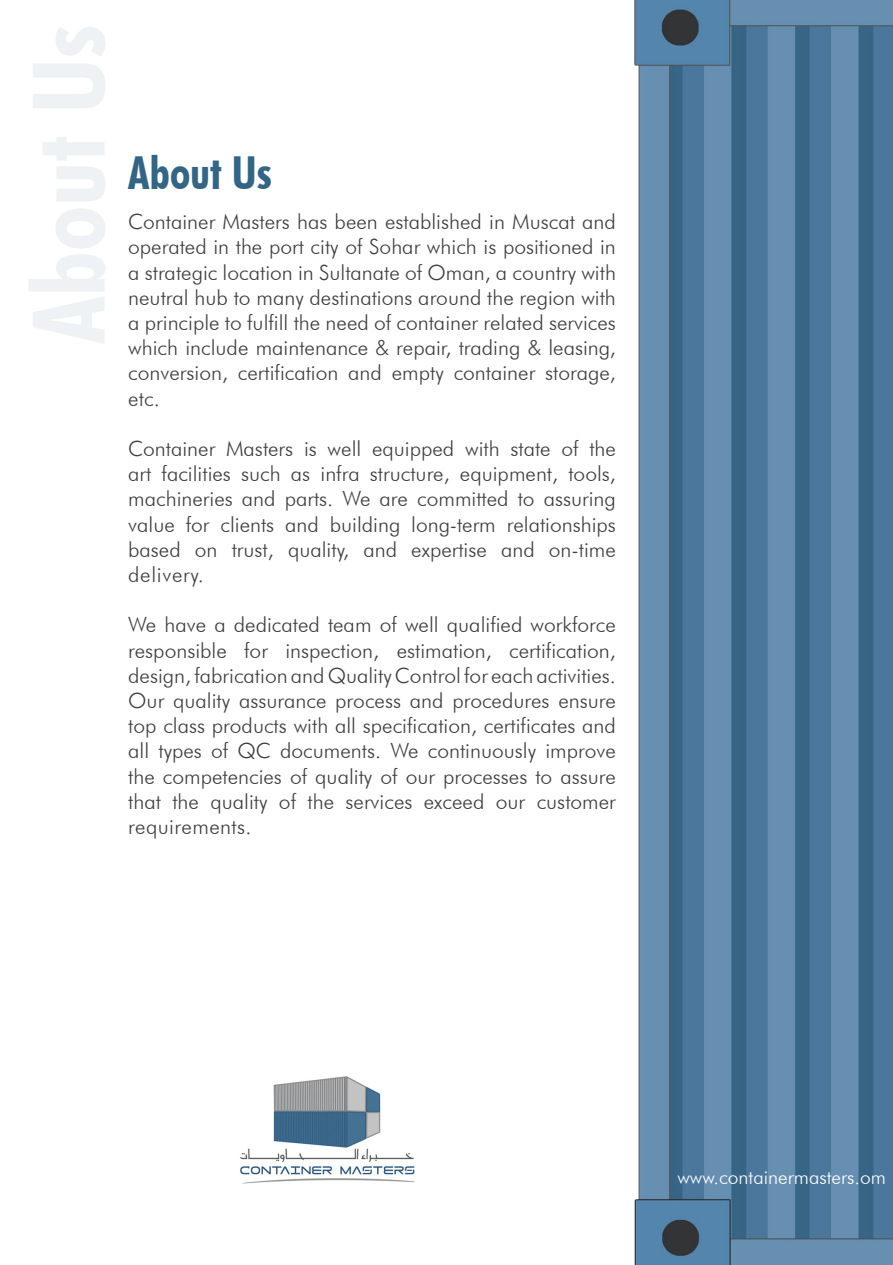
<style>
.page{position:relative;width:893px;height:1265px;background:#fff}
.page>*{position:absolute;margin:0;border:0;box-sizing:border-box;transform-origin:0 0}
.Header_Mix_page{font:700 condensed 45.5px "Futura BT";color:#336586}
.t1{font:300 21px/25.2px "Futura BT";color:#3e3e3f;text-align:justify}
.t2{font:300 19.25px "Futura BT";color:#fff}
</style>
<div class="page">
<img style="left:634px;top:0;width:259px;height:1265px">
<img style="left:240px;top:1076px;width:175px;height:108px">
<p class="Header_Mix_page" style="left:128px;top:145px;width:145px">About Us</p>
<p class="t1" style="left:128px;top:209px;width:489px">Container Masters has been established in Muscat and operated in the port city of Sohar which is positioned in a strategic location in Sultanate of Oman, a country with neutral hub to many destinations around the region with a principle to fulfill the need of container related services which include maintenance &amp; repair, trading &amp; leasing, conversion, certification and empty container storage, etc.</p>
<p class="t1" style="left:128px;top:436px;width:489px">Container Masters is well equipped with state of the art facilities such as infra structure, equipment, tools, machineries and parts. We are committed to assuring value for clients and building long-term relationships based on trust, quality, and expertise and on-time delivery.</p>
<p class="t1" style="left:128px;top:612px;width:489px">We have a dedicated team of well qualified workforce responsible for inspection, estimation, certification, design, fabrication and Quality Control for each activities.<br>Our quality assurance process and procedures ensure top class products with all specification, certificates and all types of QC documents. We continuously improve the competencies of quality of our processes to assure that the quality of the services exceed our customer requirements.</p>
<p class="t2" style="left:677px;top:1166px;width:210px">www.containermasters.om</p>
</div>
